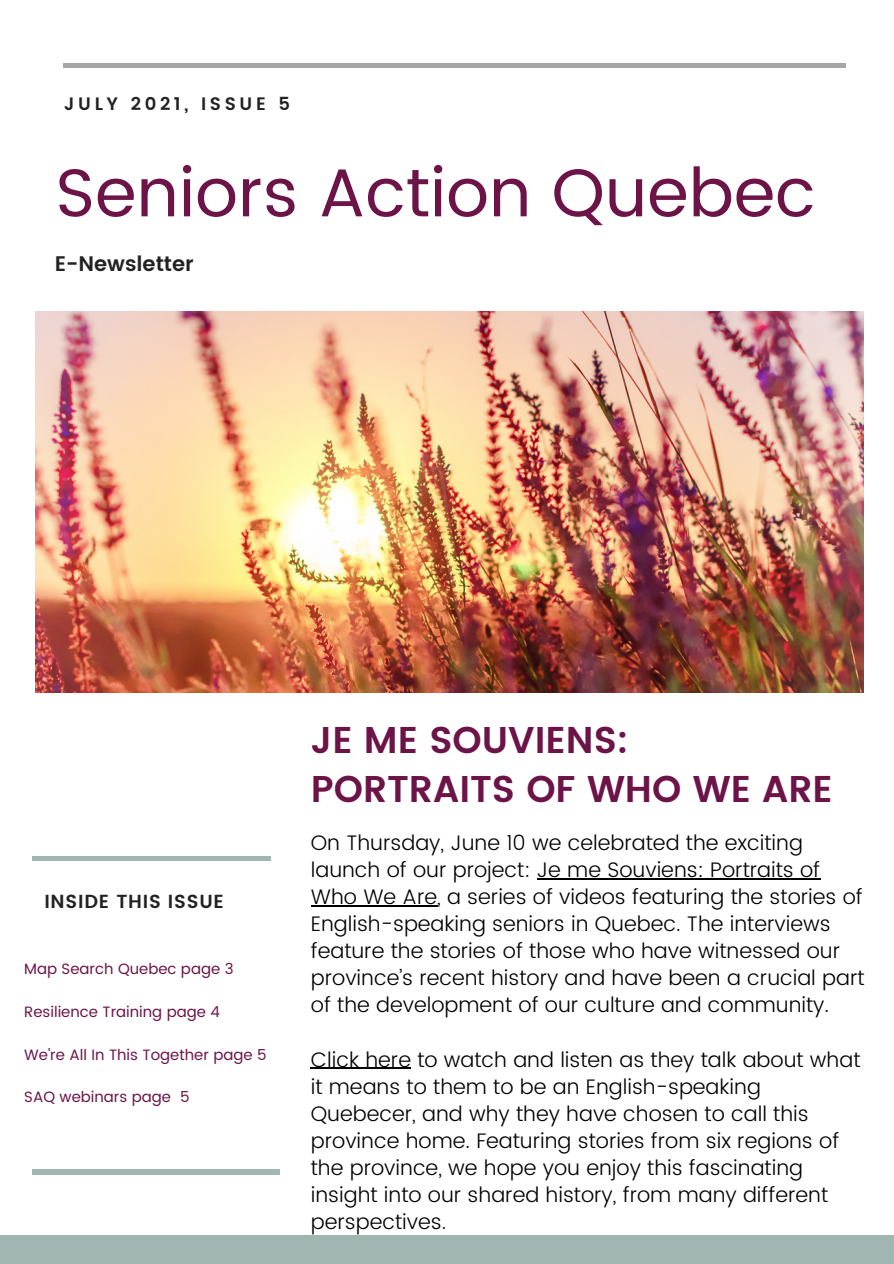
<style>
.page{position:relative;width:894px;height:1264px;background:#fff}
.page>*{position:absolute;margin:0;border:0;box-sizing:border-box;transform-origin:0 0}
.t1{font:67.5px "Poppins";color:#6c1448}
.t2{font:600 37.2px "Poppins";color:#6c1448}
.t3{font:300 21px/27px "Poppins";color:#000}
.t4{font:600 21px "Poppins";color:#222}
.t5{font:600 18.9px "Poppins";letter-spacing:.04em;color:#222}
.t6{font:600 18px "Poppins";letter-spacing:.2em;color:#222}
.t7{font:15px "Poppins";color:#6c1448}
</style>
<div class="page">
<div style="left:0;top:1235px;width:893px;height:28px;background:#a1b5b3"></div>
<div style="left:63px;top:63px;width:782px;height:5px;background:#a6a6a6"></div>
<hr style="left:32px;top:856px;width:239px;height:4px;background:#a1b5b3">
<div style="left:32px;top:1168px;width:248px;height:6px;background:#a1b5b3"></div>
<img style="left:35px;top:311px;width:828px;height:381px">
<hr style="left:536px;top:878px;width:283px;height:1px;background:#000">
<hr style="left:311px;top:905px;width:126px;height:1px;background:#000">
<hr style="left:311px;top:1067px;width:100px;height:1px;background:#000">
<p class="t6" style="left:64px;top:93px;width:227px">JULY 2021, ISSUE 5</p>
<p class="t1" style="left:55px;top:153px;width:761px">Seniors Action Quebec</p>
<p class="t4" style="left:55px;top:251px;width:140px">E-Newsletter</p>
<p class="t5" style="left:44px;top:890px;width:181px">INSIDE THIS ISSUE</p>
<p class="t7" style="left:24px;top:960px;width:211px">Map Search Quebec page 3</p>
<p class="t7" style="left:24px;top:1003px;width:197px">Resilience Training page 4</p>
<p class="t7" style="left:24px;top:1045px;width:244px">We're All In This Together page 5</p>
<p class="t7" style="left:24px;top:1088px;width:167px">SAQ webinars page 5</p>
<p class="t2" style="left:311px;top:718px;width:319px">JE ME SOUVIENS:</p>
<p class="t2" style="left:311px;top:767px;width:523px">PORTRAITS OF WHO WE ARE</p>
<p class="t3" style="left:311px;top:829px;width:555px">On Thursday, June 10 we celebrated the exciting launch of our project: Je me Souviens: Portraits of Who We Are, a series of videos featuring the stories of English-speaking seniors in Quebec. The interviews feature the stories of those who have witnessed our province’s recent history and have been a crucial part of the development of our culture and community.</p>
<p class="t3" style="left:311px;top:1045px;width:551px">Click here to watch and listen as they talk about what it means to them to be an English-speaking Quebecer, and why they have chosen to call this province home. Featuring stories from six regions of the province, we hope you enjoy this fascinating insight into our shared history, from many different perspectives.</p>
</div>
